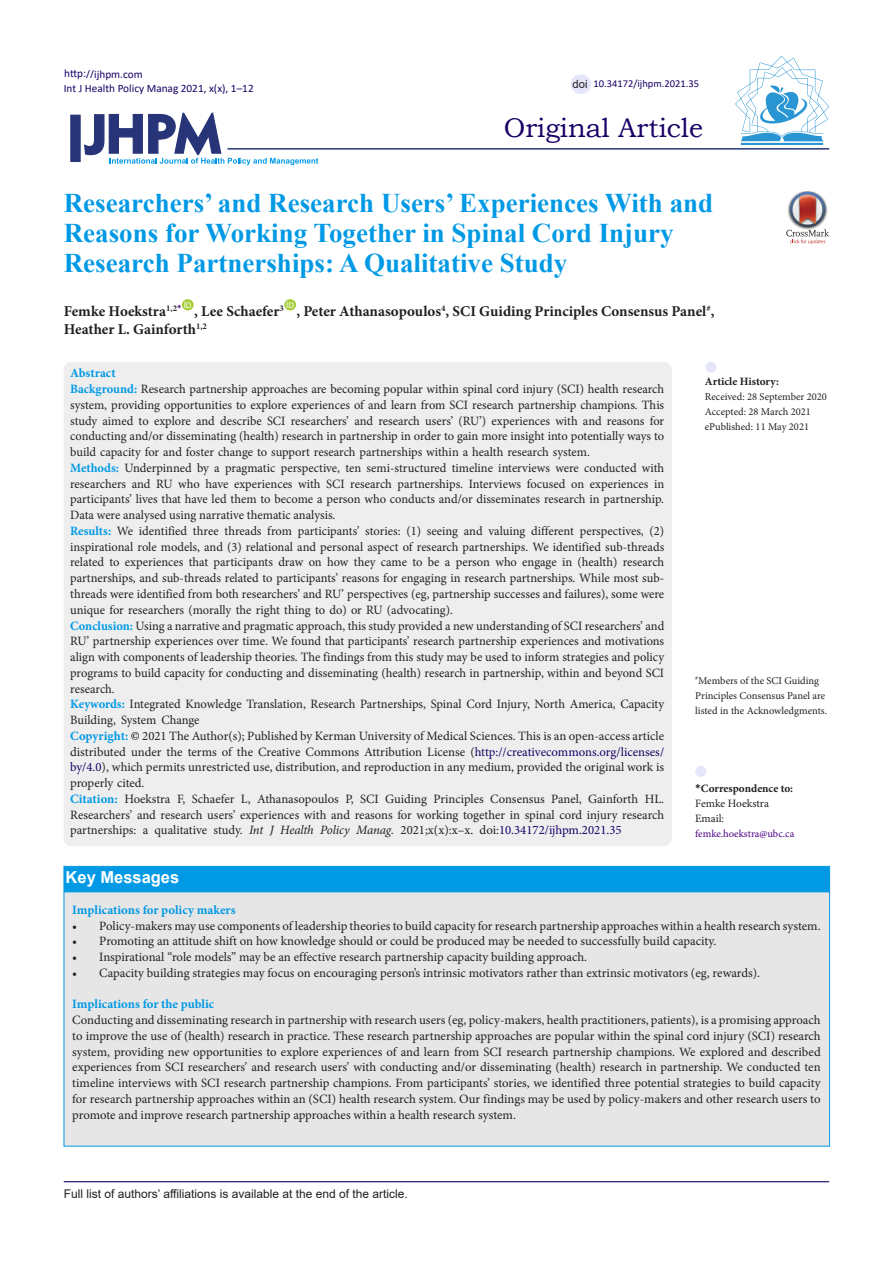
<style>
.page{position:relative;width:893px;height:1263px;background:#fff}
.page>*{position:absolute;margin:0;border:0;box-sizing:border-box;transform-origin:0 0}
.Default{font:700 27px/30px "Times New Roman";color:#0099e5}
.t1{font:27px "Bookman Old Style";color:#190066}
.t2{font:700 16.5px "Arial";color:#fff}
.Default-2{font:700 15px "Minion Pro";color:#231f20}
.Default-3{font:12.75px/15.8px "Minion Pro";color:#231f20;text-align:justify}
.Default-4{font:700 12.75px "Minion Pro";color:#0099e5}
.t3{font:12px "Arial";color:#231f20}
.t4{font:11.25px "Calibri";color:#190066}
.t5{font:700 11.25px "Minion Pro";color:#231f20}
.t6{font:11.25px "Minion Pro";color:#231f20}
.t7{font:11.25px "Arial";color:#231f20}
.t8{font:10.5px/15px "Minion Pro";color:#231f20}
.t9{font:10.5px "Calibri";color:#190066}
.t10{font:10.5px "Minion Pro";color:#4b0082}
.t11{font:7.8px "Arial";color:#fff}
.s1{font-weight:700;color:#0099e5}
.s2{color:#000}
.s3{color:#190066}
.s4{font-style:italic}
.s5{font-family:"Calibri"}
</style>
<div class="page">
<svg style="left:84px;top:112px;width:234px;height:53px"></svg>
<div style="left:70px;top:115px;width:11px;height:47px;background:#273578;border:1px solid #273578"></div>
<div style="left:182px;top:299px;width:12px;height:11px;background:#a6ce39;border-radius:50%"></div>
<div style="left:284px;top:299px;width:12px;height:11px;background:#a6ce39;border-radius:50%"></div>
<hr style="left:227px;top:148px;width:602px;height:2px;background:#273578">
<div style="left:64px;top:362px;width:608px;height:484px;background:#eee;border-radius:8px"></div>
<div style="left:695px;top:766px;width:11px;height:11px;background:#e6e6fa;border-radius:50%"></div>
<div style="left:705px;top:362px;width:11px;height:11px;background:#e6e6fa;border-radius:50%"></div>
<hr style="left:64px;top:1181px;width:765px;height:1px;background:#190066">
<hr style="left:741px;top:143px;width:82px;height:2px;background:#2995d2">
<svg style="left:735px;top:56px;width:94px;height:85px"></svg>
<div style="left:571px;top:74px;width:20px;height:20px;background:#e6e6fa;border-radius:50%"></div>
<img style="left:801px;top:191px;width:13px;height:1px">
<svg style="left:786px;top:192px;width:43px;height:52px"></svg>
<div style="left:64px;top:866px;width:766px;height:280px;background:#e6e6e6"></div>
<div style="left:64px;top:866px;width:766px;height:26px;background:#0099e5"></div>
<p class="t4" style="left:64px;top:66px;width:80px">http://ijhpm.com</p>
<p class="t4" style="left:64px;top:81px;width:191px">Int J Health Policy Manag 2021, x(x), 1–12</p>
<p class="t7" style="left:573px;top:76px;width:17px">doi</p>
<p class="t9" style="left:593px;top:76px;width:107px">10.34172/ijhpm.2021.35</p>
<p class="t1" style="left:504px;top:110px;width:201px">Original Article</p>
<p class="Default" style="left:64px;top:188px;width:651px">Researchers’ and Research Users’ Experiences With and<br>Reasons for Working Together in Spinal Cord Injury<br>Research Partnerships: A Qualitative Study</p>
<p class="Default-2" style="left:64px;top:301px;width:119px">Femke Hoekstra<sup>1,2</sup><sup>*</sup></p>
<p class="t11" style="left:184px;top:300px;width:9px">ID</p>
<p class="t11" style="left:286px;top:300px;width:9px">ID</p>
<p class="Default-2" style="left:194px;top:301px;width:91px">, Lee Schaefer<sup>3</sup></p>
<p class="Default-2" style="left:296px;top:301px;width:420px">, Peter Athanasopoulos<sup>4</sup>, SCI Guiding Principles Consensus Panel<sup>#</sup>,</p>
<p class="Default-2" style="left:64px;top:319px;width:145px">Heather L. Gainforth<sup>1,2</sup></p>
<p class="Default-4" style="left:70px;top:364px;width:47px">Abstract</p>
<p class="Default-3" style="left:70px;top:381px;width:596px"><span class="s1">Background:</span> Research partnership approaches are becoming popular within spinal cord injury (SCI) health research system, providing opportunities to explore experiences of and learn from SCI research partnership champions. This study aimed to explore and describe SCI researchers’ and research users’ (RU’) experiences with and reasons for conducting and/or disseminating (health) research in partnership in order to gain more insight into potentially ways to build capacity for and foster change to support research partnerships within a health research system.</p>
<p class="Default-3" style="left:70px;top:460px;width:596px"><span class="s1">Methods:</span> Underpinned by a pragmatic perspective, ten semi-structured timeline interviews were conducted with researchers and RU who have experiences with SCI research partnerships. Interviews focused on experiences in participants’ lives that have led them to become a person who conducts and/or disseminates research in partnership.<br>Data were analysed using narrative thematic analysis.</p>
<p class="Default-3" style="left:70px;top:523px;width:596px"><span class="s1">Results:</span> We identified three threads from participants’ stories: (1) seeing and valuing different perspectives, (2) inspirational role models, and (3) relational and personal aspect of research partnerships. We identified sub-threads related to experiences that participants draw on how they came to be a person who engage in (health) research partnerships, and sub-threads related to participants’ reasons for engaging in research partnerships. While most sub&shy;threads were identified from both researchers’ and RU’ perspectives (eg, partnership successes and failures), some were unique for researchers (morally the right thing to do) or RU (advocating).</p>
<p class="Default-3" style="left:70px;top:618px;width:596px"><span class="s1">Conclusion:</span> Using a narrative and pragmatic approach, this study provided a new understanding of SCI researchers’ and RU’ partnership experiences over time. We found that participants’ research partnership experiences and motivations align with components of leadership theories. The findings from this study may be used to inform strategies and policy programs to build capacity for conducting and disseminating (health) research in partnership, within and beyond SCI research.</p>
<p class="Default-3" style="left:70px;top:696px;width:595px"><span class="s1">Keywords:</span> Integrated Knowledge Translation, Research Partnerships, Spinal Cord Injury, North America, Capacity<br>Building, System Change</p>
<p class="Default-3" style="left:70px;top:728px;width:596px"><span class="s1">Copyright:</span> <span class="s2">©</span> 2021 The Author(s); Published by Kerman University of Medical Sciences. This is an open-access article distributed under the terms of the Creative Commons Attribution License (<span class="s3">http://creativecommons.org/licenses/ by/4.0</span>), which permits unrestricted use, distribution, and reproduction in any medium, provided the original work is properly cited.</p>
<p class="Default-3" style="left:70px;top:791px;width:596px"><span class="s1">Citation:</span> Hoekstra F, Schaefer L, Athanasopoulos P, SCI Guiding Principles Consensus Panel, Gainforth HL.<br>Researchers’ and research users’ experiences with and reasons for working together in spinal cord injury research partnerships: a qualitative study. <span class="s4">Int J Health Policy Manag.</span> 2021;x(x):x–x. doi:<span class="s3">10.34172/ijhpm.2021.35</span></p>
<p class="t2" style="left:66px;top:866px;width:115px">Key Messages</p>
<p class="t5" style="left:705px;top:373px;width:76px">Article History:</p>
<p class="t8" style="left:705px;top:389px;width:124px">Received: 28 September 2020</p>
<p class="t8" style="left:705px;top:404px;width:108px">Accepted: 28 March 2021</p>
<p class="t8" style="left:705px;top:419px;width:106px">ePublished: 11 May 2021</p>
<p class="t8" style="left:695px;top:673px;width:133px"><sup>#</sup>Members of the SCI Guiding<br>Principles Consensus Panel are listed in the Acknowledgments.</p>
<p class="t5" style="left:695px;top:780px;width:99px"><span class="s5">*</span>Correspondence to:</p>
<p class="t6" style="left:695px;top:796px;width:75px">Femke Hoekstra</p>
<p class="t6" style="left:695px;top:811px;width:30px">Email:</p>
<p class="t10" style="left:695px;top:826px;width:101px">femke.hoekstra@ubc.ca</p>
<p class="Default-4" style="left:72px;top:901px;width:165px">Implications for policy makers</p>
<p class="Default-3" style="left:72px;top:918px;width:750px">• Policy-makers may use components of leadership theories to build capacity for research partnership approaches within a health research system.</p>
<p class="Default-3" style="left:72px;top:933px;width:645px">• Promoting an attitude shift on how knowledge should or could be produced may be needed to successfully build capacity.</p>
<p class="Default-3" style="left:72px;top:949px;width:516px">• Inspirational “role models” may be an effective research partnership capacity building approach.</p>
<p class="Default-3" style="left:72px;top:965px;width:689px">• Capacity building strategies may focus on encouraging person’s intrinsic motivators rather than extrinsic motivators (eg, rewards).</p>
<p class="Default-4" style="left:72px;top:995px;width:144px">Implications for the public</p>
<p class="Default-3" style="left:72px;top:1012px;width:750px">Conducting and disseminating research in partnership with research users (eg, policy-makers, health practitioners, patients), is a promising approach to improve the use of (health) research in practice. These research partnership approaches are popular within the spinal cord injury (SCI) research system, providing new opportunities to explore experiences of and learn from SCI research partnership champions. We explored and described experiences from SCI researchers’ and research users’ with conducting and/or disseminating (health) research in partnership. We conducted ten timeline interviews with SCI research partnership champions. From participants’ stories, we identified three potential strategies to build capacity for research partnership approaches within an (SCI) health research system. Our findings may be used by policy-makers and other research users to promote and improve research partnership approaches within a health research system.</p>
<p class="t3" style="left:64px;top:1185px;width:346px">Full list of authors’ affiliations is available at the end of the article.</p>
</div>
